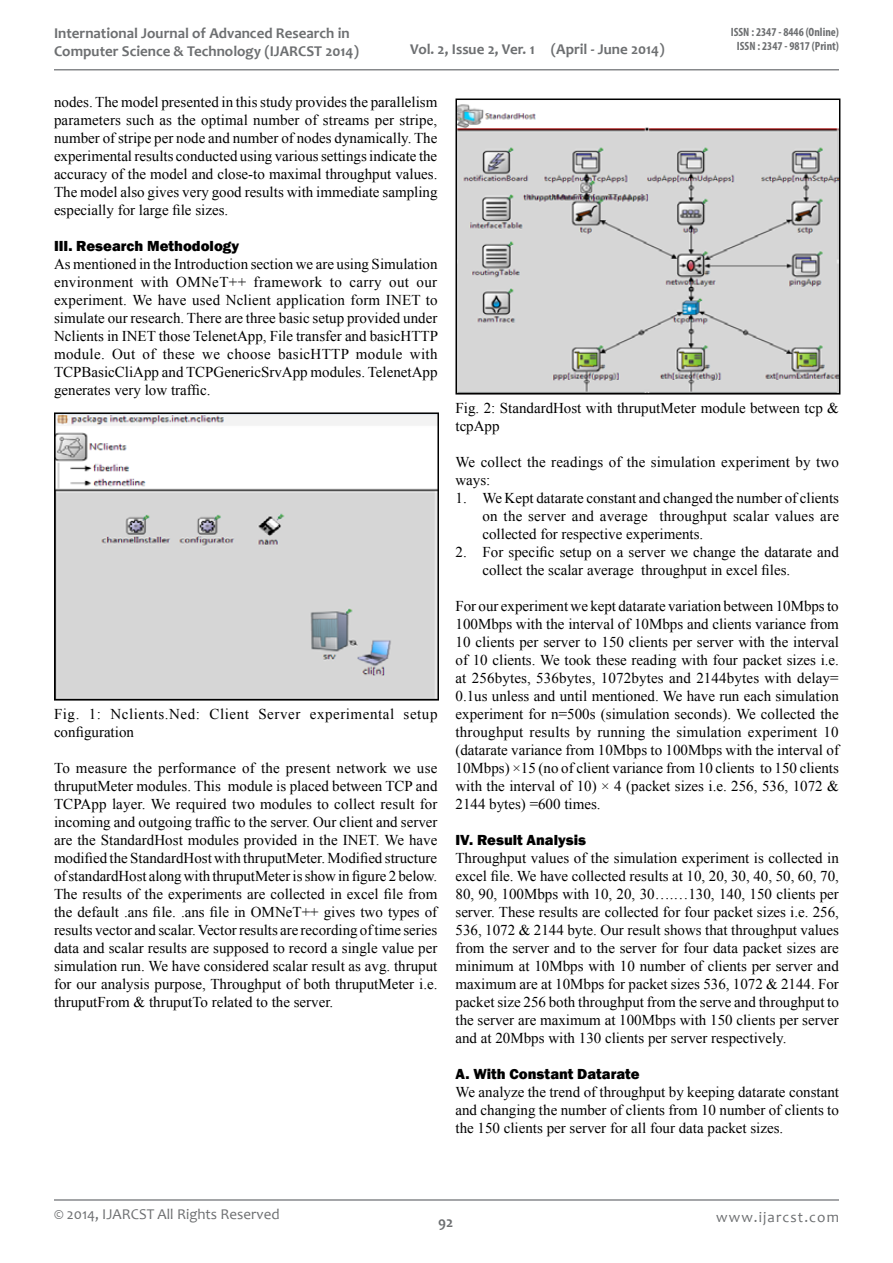
<style>
.page{position:relative;width:893px;height:1263px;background:#fff}
.page>*{position:absolute;margin:0;border:0;box-sizing:border-box;transform-origin:0 0}
.t1{font:15px/18px "Times New Roman";color:#000;text-align:justify}
.t2{font:700 15px/18px "Candara";color:#6d6f71}
.t3{font:800 15px "Franklin Gothic";color:#000}
.t4{font:15px/18px "Times New Roman";letter-spacing:.035em;color:#000}
.t5{font:15px "Candara";color:#6d6f71}
.t6{font:15px "Candara";letter-spacing:.075em;color:#6d6f71}
.t7{font:700 condensed 12px/14.4px "Myriad Pro";color:#6d6f71;text-align:center}
</style>
<div class="page">
<hr style="left:54px;top:1199px;width:785px;height:2px;background:#86888b">
<hr style="left:54px;top:69px;width:785px;height:2px;background:#86888b">
<img style="left:57px;top:415px;width:379px;height:282px">
<div style="left:54px;top:412px;width:385px;height:288px;border:2px solid #000"></div>
<img style="left:458px;top:104px;width:379px;height:288px">
<div style="left:455px;top:99px;width:385px;height:296px;border:2px solid #000"></div>
<p class="t2" style="left:54px;top:24px;width:306px">International Journal of Advanced Research in<br>Computer Science &amp; Technology (IJARCST 2014)</p>
<p class="t2" style="left:410px;top:40px;width:256px">Vol. 2, Issue 2, Ver. 1 (April - June 2014)</p>
<p class="t1" style="left:54px;top:92px;width:385px">nodes. The model presented in this study provides the parallelism parameters such as the optimal number of streams per stripe, number of stripe per node and number of nodes dynamically. The experimental results conducted using various settings indicate the accuracy of the model and close-to maximal throughput values.<br>The model also gives very good results with immediate sampling especially for large file sizes.</p>
<p class="t3" style="left:54px;top:236px;width:187px">III. Research Methodology</p>
<p class="t1" style="left:54px;top:254px;width:386px">As mentioned in the Introduction section we are using Simulation environment with OMNeT++ framework to carry out our experiment. We have used Nclient application form INET to simulate our research. There are three basic setup provided under Nclients in INET those TelenetApp, File transfer and basicHTTP module. Out of these we choose basicHTTP module with TCPBasicCliApp and TCPGenericSrvApp modules. TelenetApp generates very low traffic.</p>
<p class="t7" style="left:731px;top:25px;width:110px">ISSN : 2347 - 8446 (Online)<br>ISSN : 2347 - 9817 (Print)</p>
<p class="t4" style="left:54px;top:704px;width:385px">Fig. 1: Nclients.Ned: Client Server experimental setup configuration</p>
<p class="t1" style="left:54px;top:758px;width:385px">To measure the performance of the present network we use thruputMeter modules. This module is placed between TCP and TCPApp layer. We required two modules to collect result for incoming and outgoing traffic to the server. Our client and server are the StandardHost modules provided in the INET. We have modified the StandardHost with thruputMeter. Modified structure of standardHost along with thruputMeter is show in figure 2 below.<br>The results of the experiments are collected in excel file from the default .ans file. .ans file in OMNeT++ gives two types of results vector and scalar. Vector results are recording of time series data and scalar results are supposed to record a single value per simulation run. We have considered scalar result as avg. thruput for our analysis purpose, Throughput of both thruputMeter i.e. thruputFrom &amp; thruputTo related to the server.</p>
<p class="t1" style="left:455px;top:398px;width:385px">Fig. 2: StandardHost with thruputMeter module between tcp &amp; tcpApp</p>
<p class="t1" style="left:455px;top:452px;width:385px">We collect the readings of the simulation experiment by two ways:</p>
<p class="t1" style="left:482px;top:488px;width:358px;text-indent:-27px">1. We Kept datarate constant and changed the number of clients on the server and average throughput scalar values are collected for respective experiments.</p>
<p class="t1" style="left:482px;top:542px;width:358px;text-indent:-27px">2. For specific setup on a server we change the datarate and collect the scalar average throughput in excel files.</p>
<p class="t1" style="left:455px;top:596px;width:385px">For our experiment we kept datarate variation between 10Mbps to 100Mbps with the interval of 10Mbps and clients variance from 10 clients per server to 150 clients per server with the interval of 10 clients. We took these reading with four packet sizes i.e. at 256bytes, 536bytes, 1072bytes and 2144bytes with delay= 0.1us unless and until mentioned. We have run each simulation experiment for n=500s (simulation seconds). We collected the throughput results by running the simulation experiment 10 (datarate variance from 10Mbps to 100Mbps with the interval of 10Mbps) ×15 (no of client variance from 10 clients to 150 clients with the interval of 10) × 4 (packet sizes i.e. 256, 536, 1072 &amp; 2144 bytes) =600 times.</p>
<p class="t3" style="left:455px;top:830px;width:132px">IV. Result Analysis</p>
<p class="t1" style="left:455px;top:848px;width:385px">Throughput values of the simulation experiment is collected in excel file. We have collected results at 10, 20, 30, 40, 50, 60, 70, 80, 90, 100Mbps with 10, 20, 30….…130, 140, 150 clients per server. These results are collected for four packet sizes i.e. 256, 536, 1072 &amp; 2144 byte. Our result shows that throughput values from the server and to the server for four data packet sizes are minimum at 10Mbps with 10 number of clients per server and maximum are at 10Mbps for packet sizes 536, 1072 &amp; 2144. For packet size 256 both throughput from the serve and throughput to the server are maximum at 100Mbps with 150 clients per server and at 20Mbps with 130 clients per server respectively.</p>
<p class="t3" style="left:455px;top:1064px;width:186px">A. With Constant Datarate</p>
<p class="t1" style="left:455px;top:1082px;width:385px">We analyze the trend of throughput by keeping datarate constant and changing the number of clients from 10 number of clients to the 150 clients per server for all four data packet sizes.</p>
<p class="t5" style="left:54px;top:1205px;width:227px">© 2014, IJARCST All Rights Reserved</p>
<p class="t2" style="left:438px;top:1213px;width:17px">92</p>
<p class="t6" style="left:716px;top:1207px;width:124px">www.ijarcst.com</p>
</div>
